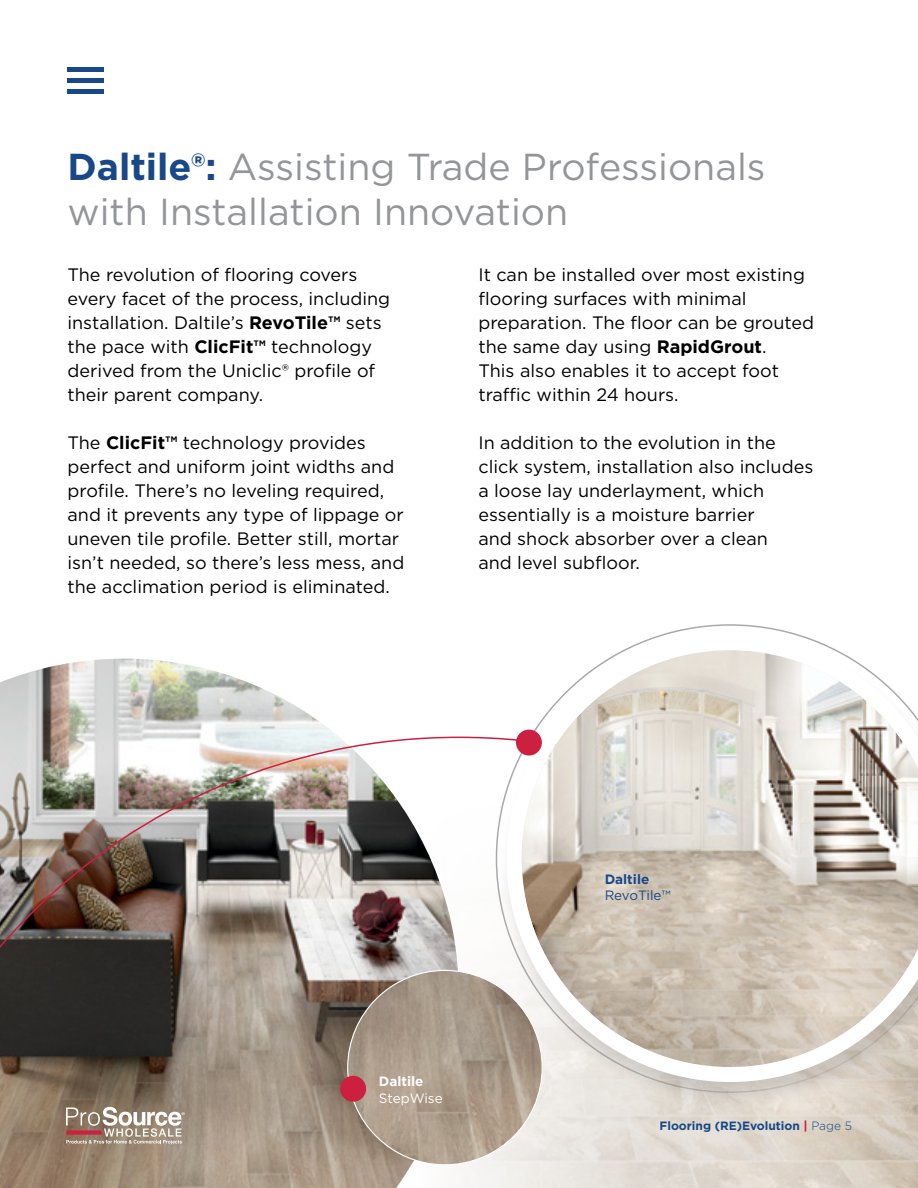
<style>
.page{position:relative;width:918px;height:1188px;background:#fff}
.page>*{position:absolute;margin:0;border:0;box-sizing:border-box;transform-origin:0 0}
.t1{font:37.5px/45px "Gotham";color:#939598}
.t2{font:18px/24px "Gotham";color:#000}
.t3{font:13.5px "Gotham";letter-spacing:-.01em;color:#184887}
.t4{font:13.5px "Gotham";color:#fff}
.t5{font:700 13.5px "Gotham";color:#184887}
.t6{font:700 13.5px "Gotham";color:#fff}
.t7{font:700 12px "Gotham";color:#184887}
.s1{font-weight:700;color:#184887}
.s2{font-weight:700}
.s3{color:#cd163f}
.s4{font-weight:300}
</style>
<div class="page">
<img style="left:0;top:659px;width:459px;height:78px">
<hr style="left:68px;top:68px;width:36px;height:4px;background:#184887">
<div style="left:68px;top:78px;width:36px;height:5px;background:#184887"></div>
<hr style="left:68px;top:89px;width:36px;height:4px;background:#184887">
<img style="left:0;top:737px;width:918px;height:451px">
<div style="left:498px;top:635px;width:420px;height:475px;background:#000;opacity:.12"></div>
<svg style="left:507px;top:635px;width:411px;height:447px"></svg>
<div style="left:516px;top:730px;width:26px;height:26px;background:#cd1f3f;border-radius:50%"></div>
<img style="left:348px;top:970px;width:194px;height:195px;border-radius:97px">
<div style="left:340px;top:1076px;width:26px;height:26px;background:#cd1f3f;border-radius:50%"></div>
<svg style="left:66px;top:1107px;width:119px;height:38px;background:#af9c8e"></svg>
<h1 class="t1" style="left:68px;top:143px;width:700px"><span class="s1">Daltile®:</span> Assisting Trade Professionals with Installation Innovation</h1>
<p class="t2" style="left:68px;top:262px;width:324px">The revolution of flooring covers every facet of the process, including installation. Daltile’s <span class="s2">RevoTile™</span> sets the pace with <span class="s2">ClicFit™</span> technology derived from the Uniclic® profile of their parent company.</p>
<p class="t2" style="left:68px;top:430px;width:338px">The <span class="s2">ClicFit™</span> technology provides perfect and uniform joint widths and profile. There’s no leveling required, and it prevents any type of lippage or uneven tile profile. Better still, mortar isn’t needed, so there’s less mess, and the acclimation period is eliminated.</p>
<p class="t2" style="left:478px;top:263px;width:337px">It can be installed over most existing flooring surfaces with minimal preparation. The floor can be grouted the same day using <span class="s2">RapidGrout</span>.<br>This also enables it to accept foot traffic within 24 hours.</p>
<p class="t2" style="left:478px;top:431px;width:336px">In addition to the evolution in the click system, installation also includes a loose lay underlayment, which essentially is a moisture barrier<br>and shock absorber over a clean<br>and level subfloor.</p>
<p class="t6" style="left:379px;top:1073px;width:46px">Daltile</p>
<p class="t4" style="left:379px;top:1089px;width:65px">StepWise</p>
<p class="t5" style="left:605px;top:870px;width:46px">Daltile</p>
<p class="t3" style="left:605px;top:886px;width:68px">RevoTile™</p>
<p class="t7" style="left:660px;top:1118px;width:194px">Flooring (RE)Evolution <span class="s3">|</span> <span class="s4">Page 5</span></p>
</div>
